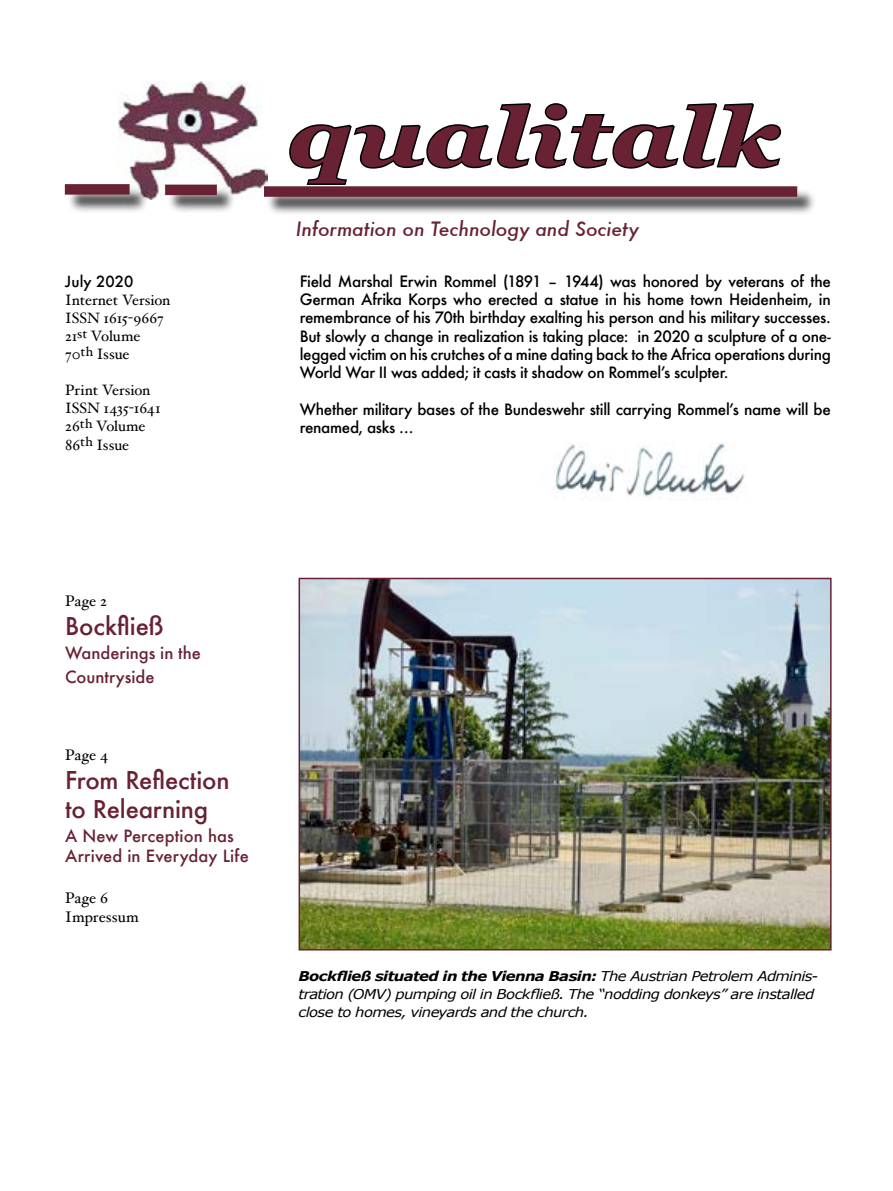
<style>
.page{position:relative;width:893px;height:1191px;background:#fff}
.page>*{position:absolute;margin:0;border:0;box-sizing:border-box;transform-origin:0 0}
.t1{font:italic 700 81px "Georgia";letter-spacing:.01em;color:#682233;scale:1.25 1}
.t2{font:500 24px/28.8px "Futura";letter-spacing:-.01em;color:#682233}
.t3{font:italic 500 19.35px "Futura";letter-spacing:-.005em;color:#682233}
.t4{font:500 16.5px/24px "Futura";letter-spacing:.005em;color:#682233}
.t5{font:500 15.3px/18.3px "Futura";letter-spacing:-.02em;color:#000;text-align:justify}
.t6{font:15.3px/18.3px "Hoefler Text";letter-spacing:.005em;color:#000}
.t7{font:15px/18px "Hoefler Text";letter-spacing:-.005em;color:#000}
.t8{font:500 15px "Futura";letter-spacing:.005em;color:#000}
.t9{font:italic 13.5px/18px "Verdana";letter-spacing:-.045em;color:#000;scale:1.1 1}
.s1{font-weight:700}
</style>
<div class="page">
<img style="left:555px;top:442px;width:190px;height:57px">
<img style="left:118px;top:82px;width:150px;height:117px">
<svg style="left:289px;top:103px;width:493px;height:82px"></svg>
<div style="left:267px;top:189px;width:549px;height:27px;background:#000;opacity:.75"></div>
<div style="left:264px;top:186px;width:533px;height:11px;background:#682233"></div>
<div style="left:67px;top:187px;width:81px;height:27px;background:#000;opacity:.75"></div>
<div style="left:65px;top:184px;width:65px;height:11px;background:#682233"></div>
<div style="left:168px;top:187px;width:67px;height:27px;background:#000;opacity:.75"></div>
<div style="left:165px;top:185px;width:52px;height:10px;background:#682233"></div>
<img style="left:302px;top:581px;width:527px;height:366px">
<div style="left:299px;top:578px;width:533px;height:372px;border:2px solid #682233"></div>
<p class="t8" style="left:65px;top:271px;width:70px">July 2020</p>
<p class="t7" style="left:65px;top:291px;width:107px">Internet Version<br>ISSN 1615-9667<br>21<sup>st</sup> Volume<br>70<sup>th</sup> Issue</p>
<p class="t7" style="left:65px;top:381px;width:97px">Print Version<br>ISSN 1435-1641<br>26<sup>th</sup> Volume<br>86<sup>th</sup> Issue</p>
<h1 class="t1" style="left:287px;top:92px;width:396px">qualitalk</h1>
<p class="t3" style="left:296px;top:216px;width:344px">Information on Technology and Society</p>
<p class="t5" style="left:300px;top:271px;width:533px">Field Marshal Erwin Rommel (1891 – 1944) was honored by veterans of the German Afrika Korps who erected a statue in his home town Heidenheim, in remembrance of his 70th birthday exalting his person and his military successes.<br>But slowly a change in realization is taking place: in 2020 a sculpture of a one&shy;legged victim on his crutches of a mine dating back to the Africa operations during World War II was added; it casts it shadow on Rommel’s sculpter.</p>
<p class="t5" style="left:300px;top:400px;width:533px">Whether military bases of the Bundeswehr still carrying Rommel’s name will be renamed, asks …</p>
<p class="t6" style="left:65px;top:592px;width:43px">Page 2</p>
<h2 class="t2" style="left:65px;top:611px;width:100px">Bockfließ</h2>
<p class="t4" style="left:65px;top:641px;width:137px">Wanderings in the<br>Countryside</p>
<p class="t6" style="left:65px;top:745px;width:45px">Page 4</p>
<h2 class="t2" style="left:65px;top:765px;width:166px">From Reflection to Relearning</h2>
<p class="t4" style="left:65px;top:825px;width:185px;line-height:19.8px">A New Perception has<br>Arrived in Everyday Life</p>
<p class="t6" style="left:65px;top:888px;width:75px">Page 6<br>Impressum</p>
<p class="t9" style="left:298px;top:966px;width:474px"><span class="s1">Bockfließ situated in the Vienna Basin:</span> The Austrian Petrolem Adminis&shy;tration (OMV) pumping oil in Bockfließ. The “nodding donkeys” are installed close to homes, vineyards and the church.</p>
</div>
